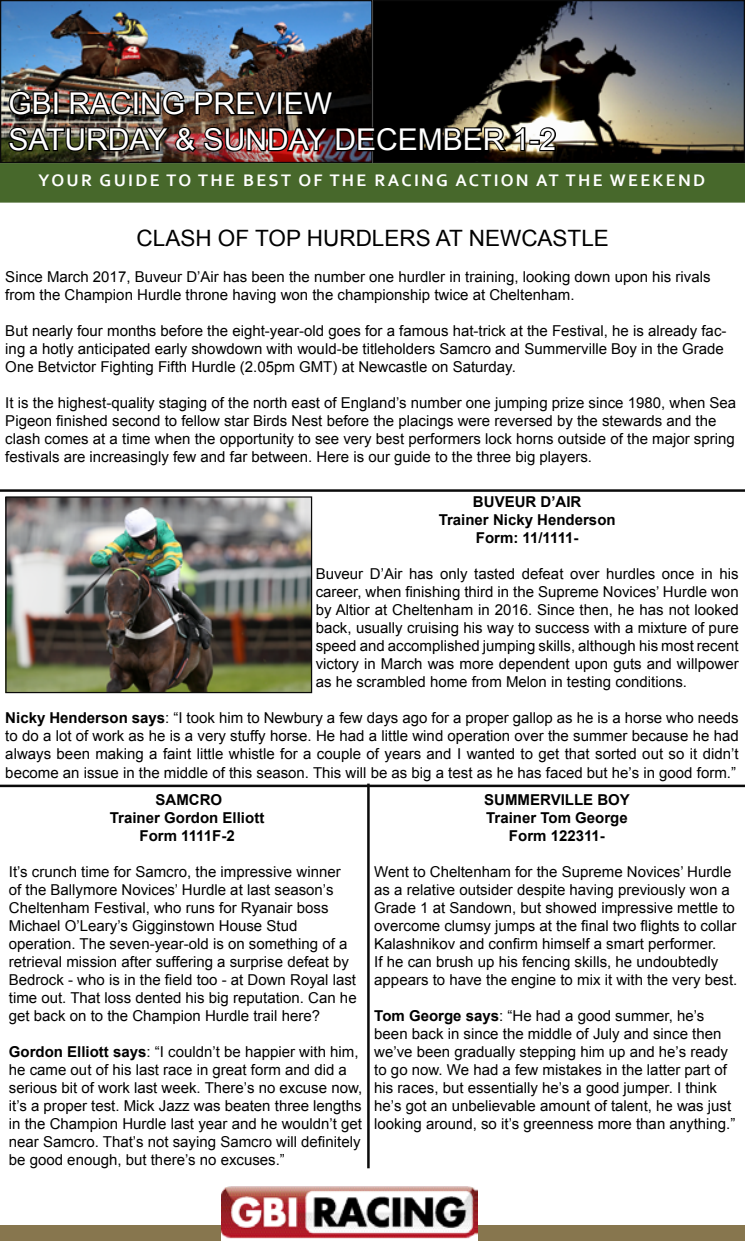
<style>
.page{position:relative;width:745px;height:1241px;background:#fff}
.page>*{position:absolute;margin:0;border:0;box-sizing:border-box;transform-origin:0 0}
.t1{font:30px/36px "Arial";color:#fff}
.t2{font:30px "Corbel";letter-spacing:.04em;color:#fff}
.t3{font:22.5px "Arial";color:#000}
.t4{font:700 17.5px "Corbel";letter-spacing:.13em;color:#fff}
.t5{font:15px/18px "Arial";color:#000}
.t6{font:700 15px/18px "Arial";color:#000;text-align:center}
.s1{font-weight:700}
</style>
<div class="page">
<div style="left:0;top:1225px;width:744px;height:15px;background:#87764e"></div>
<img style="left:2px;top:2px;width:368px;height:70px">
<img style="left:374px;top:2px;width:368px;height:70px">
<img style="left:221px;top:1186px;width:255px;height:54px">
<hr style="left:0;top:784px;width:744px;height:3px;background:#0a0a0a">
<hr style="left:367px;top:783px;width:2px;height:385px;background:#0a0a0a">
<img style="left:0;top:72px;width:744px;height:131px">
<img style="left:7px;top:498px;width:303px;height:193px">
<div style="left:5px;top:496px;width:307px;height:197px;border:1px solid #0a0a0a"></div>
<hr style="left:0;top:489px;width:744px;height:2px;background:#0a0a0a">
<h1 class="t1" style="left:8px;top:86px;width:549px">GBI RACING PREVIEW<br>SATURDAY &amp; SUNDAY DECEMBER 1-2</h1>
<h1 class="t2" style="left:231px;top:125px;width:496px">ECLIPSE STAKES, SANDOWN, JULY 7</h1>
<p class="t4" style="left:38px;top:169px;width:668px">YOUR GUIDE TO THE BEST OF THE RACING ACTION AT THE WEEKEND</p>
<h2 class="t3" style="left:136px;top:223px;width:473px">CLASH OF TOP HURDLERS AT NEWCASTLE</h2>
<p class="t5" style="left:5px;top:267px;width:706px">Since March 2017, Buveur D’Air has been the number one hurdler in training, looking down upon his rivals from the Champion Hurdle throne having won the championship twice at Cheltenham.</p>
<p class="t5" style="left:5px;top:321px;width:722px">But nearly four months before the eight-year-old goes for a famous hat-trick at the Festival, he is already fac&shy;ing a hotly anticipated early showdown with would-be titleholders Samcro and Summerville Boy in the Grade<br>One Betvictor Fighting Fifth Hurdle (2.05pm GMT) at Newcastle on Saturday.</p>
<p class="t5" style="left:5px;top:393px;width:732px">It is the highest-quality staging of the north east of England’s number one jumping prize since 1980, when Sea Pigeon finished second to fellow star Birds Nest before the placings were reversed by the stewards and the clash comes at a time when the opportunity to see very best performers lock horns outside of the major spring festivals are increasingly few and far between. Here is our guide to the three big players.</p>
<p class="t6" style="left:438px;top:493px;width:178px">BUVEUR D’AIR<br>Trainer Nicky Henderson<br>Form: 11/1111-</p>
<p class="t5" style="left:315px;top:565px;width:424px;text-align:justify">Buveur D’Air has only tasted defeat over hurdles once in his career, when finishing third in the Supreme Novices’ Hurdle won by Altior at Cheltenham in 2016. Since then, he has not looked back, usually cruising his way to success with a mixture of pure speed and accomplished jumping skills, although his most recent victory in March was more dependent upon guts and willpower as he scrambled home from Melon in testing conditions.</p>
<p class="t5" style="left:5px;top:709px;width:734px;text-align:justify"><span class="s1">Nicky Henderson says</span>: “I took him to Newbury a few days ago for a proper gallop as he is a horse who needs to do a lot of work as he is a very stuffy horse. He had a little wind operation over the summer because he had always been making a faint little whistle for a couple of years and I wanted to get that sorted out so it didn’t become an issue in the middle of this season. This will be as big a test as he has faced but he’s in good form.”</p>
<p class="t6" style="left:110px;top:791px;width:156px">SAMCRO<br>Trainer Gordon Elliott<br>Form 1111F-2</p>
<p class="t5" style="left:9px;top:863px;width:349px">It’s crunch time for Samcro, the impressive winner of the Ballymore Novices’ Hurdle at last season’s Cheltenham Festival, who runs for Ryanair boss Michael O’Leary’s Gigginstown House Stud operation. The seven-year-old is on something of a retrieval mission after suffering a surprise defeat by Bedrock - who is in the field too - at Down Royal last time out. That loss dented his big reputation. Can he get back on to the Champion Hurdle trail here?</p>
<p class="t5" style="left:9px;top:1043px;width:354px"><span class="s1">Gordon Elliott says</span>: “I couldn’t be happier with him, he came out of his last race in great form and did a serious bit of work last week. There’s no excuse now, it’s a proper test. Mick Jazz was beaten three lengths in the Champion Hurdle last year and he wouldn’t get near Samcro. That’s not saying Samcro will definitely be good enough, but there’s no excuses.”</p>
<p class="t6" style="left:484px;top:791px;width:147px">SUMMERVILLE BOY<br>Trainer Tom George<br>Form 122311-</p>
<p class="t5" style="left:374px;top:863px;width:364px">Went to Cheltenham for the Supreme Novices’ Hurdle as a relative outsider despite having previously won a Grade 1 at Sandown, but showed impressive mettle to overcome clumsy jumps at the final two flights to collar Kalashnikov and confirm himself a smart performer.<br>If he can brush up his fencing skills, he undoubtedly appears to have the engine to mix it with the very best.</p>
<p class="t5" style="left:374px;top:1007px;width:362px"><span class="s1">Tom George says</span>: “He had a good summer, he’s been back in since the middle of July and since then we’ve been gradually stepping him up and he’s ready to go now. We had a few mistakes in the latter part of his races, but essentially he’s a good jumper. I think he’s got an unbelievable amount of talent, he was just looking around, so it’s greenness more than anything.”</p>
</div>
